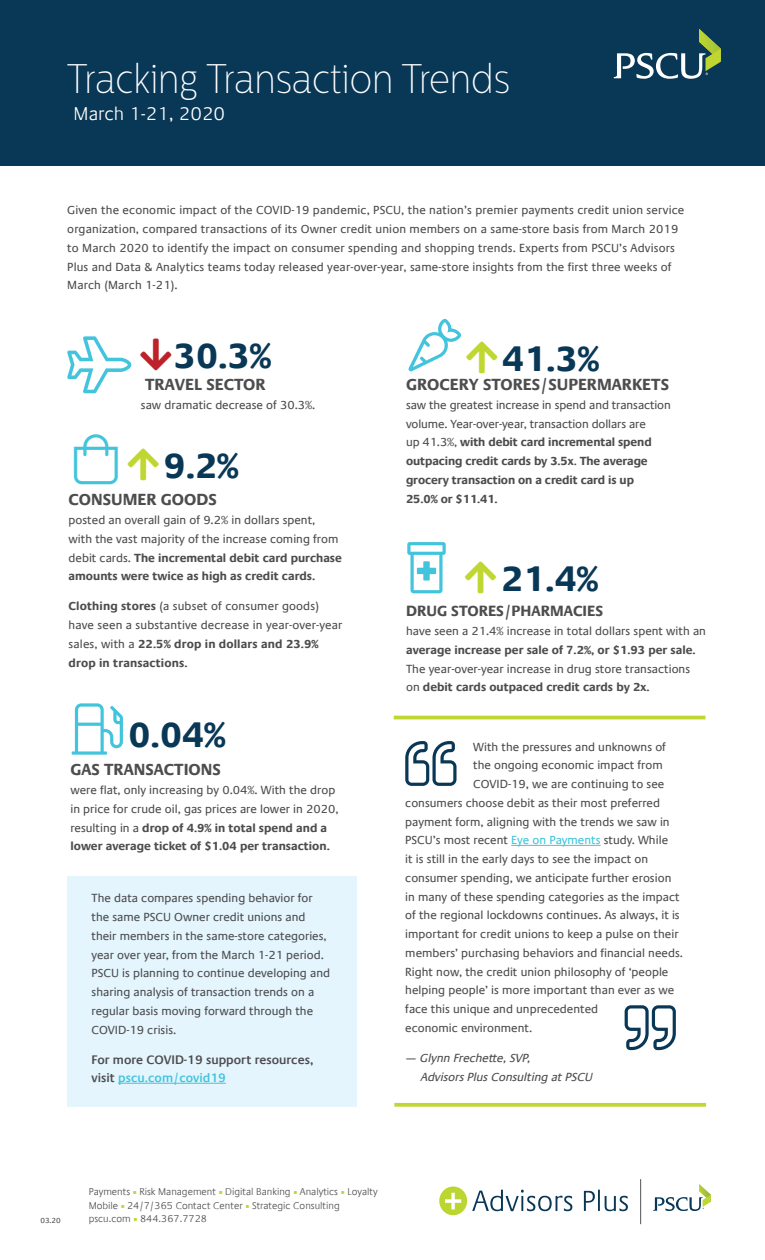
<style>
.page{position:relative;width:765px;height:1260px;background:#fff}
.page>*{position:absolute;margin:0;border:0;box-sizing:border-box;transform-origin:0 0}
.t1{font:300 56.88px "Font Awesome 5 Pro";color:#42c4dd}
.t2{font:300 51.25px "Font Awesome 5 Pro";color:#093756}
.t3{font:100 41.25px "Centrale Sans Cnd";color:#fff}
.t4{font:700 35.88px "Praxis Com";color:#093756}
.t5{font:300 18.75px "Praxis Com";color:#fff}
.t6{font:700 16.25px "Praxis Com";color:#4d4d4f}
.t7{font:700 15px "Praxis Com";color:#4d4d4f}
.t8{font:600 12.5px/18.8px "Praxis Com";color:#4d4d4f}
.t9{font:11.88px/18.8px "Praxis Com";color:#4d4d4f}
.t10{font:700 11.88px/18.8px "Praxis Com";letter-spacing:-.01em;color:#4d4d4f}
.t11{font:italic 11.88px/18.8px "Praxis Com";color:#4d4d4f}
.t12{font:300 10px/13.8px "Praxis Com";color:#4d4d4f}
.t13{font:7.5px "Praxis Com";color:#4d4d4f}
.s1{color:#bd2129}
.s2{color:#42c4dd}
.s3{color:#bfd730}
.s4{font-weight:700}
.s5{font-weight:400}
.s6{font-style:normal}
.s7{font-family:"Minion Pro";font-weight:400;color:#bfd730}
</style>
<div class="page">
<div style="left:67px;top:876px;width:290px;height:231px;background:#e4f5fd"></div>
<div style="left:0;top:0;width:765px;height:166px;background:#093756"></div>
<hr style="left:118px;top:1083px;width:108px;height:1px;background:#42c4dd">
<hr style="left:511px;top:845px;width:90px;height:1px;background:#42c4dd">
<hr style="left:394px;top:716px;width:311px;height:3px;background:#bfd730">
<svg style="left:394px;top:1103px;width:312px;height:4px"></svg>
<svg style="left:614px;top:29px;width:107px;height:50px"></svg>
<svg style="left:584px;top:1191px;width:11px;height:20px"></svg>
<hr style="left:598px;top:1190px;width:2px;height:21px;background:#093756">
<svg style="left:605px;top:1196px;width:23px;height:15px"></svg>
<hr style="left:640px;top:1179px;width:1px;height:45px;background:#4d4d4f">
<svg style="left:653px;top:1184px;width:58px;height:27px"></svg>
<svg style="left:439px;top:1187px;width:133px;height:28px"></svg>
<h3 class="t3" style="left:67px;top:56px;width:445px">Tracking Transaction Trends</h3>
<h3 class="t5" style="left:74px;top:103px;width:153px">March 1-21, 2020</h3>
<p class="t9" style="left:67px;top:201px;width:619px">Given the economic impact of the COVID-19 pandemic, PSCU, the nation’s premier payments credit union service organization, compared transactions of its Owner credit union members on a same-store basis from March 2019 to March 2020 to identify the impact on consumer spending and shopping trends. Experts from PSCU’s Advisors Plus and Data &amp; Analytics teams today released year-over-year, same-store insights from the first three weeks of March (March 1-21).</p>
<h1 class="t1" style="left:67px;top:336px;width:66px">●■</h1>
<h3 class="t4" style="left:140px;top:335px;width:133px"><span class="s1">□□■</span>30.3%</h3>
<h3 class="t6" style="left:145px;top:375px;width:122px">TRAVEL SECTOR</h3>
<p class="t9" style="left:141px;top:396px;width:176px">saw dramatic decrease of 30.3%.</p>
<h3 class="t4" style="left:74px;top:444px;width:166px"><span class="s2">▲□■</span> <span class="s3">□◆</span>9.2%</h3>
<h3 class="t6" style="left:69px;top:490px;width:150px">CONSUMER GOODS</h3>
<p class="t9" style="left:69px;top:511px;width:275px">posted an overall gain of 9.2% in dollars spent,<br>with the vast majority of the increase coming from debit cards. <span class="s4">The incremental debit card purchase amounts were twice as high as credit cards.</span></p>
<p class="t9" style="left:69px;top:597px;width:276px"><span class="s4">Clothing stores</span> (a subset of consumer goods) have seen a substantive decrease in year-over-year sales, with a <span class="s4">22.5% drop in dollars and 23.9% drop in transactions.</span></p>
<h3 class="t4" style="left:128px;top:713px;width:99px">0.04%</h3>
<h3 class="t6" style="left:70px;top:760px;width:152px">GAS TRANSACTIONS</h3>
<p class="t9" style="left:70px;top:781px;width:270px">were flat, only increasing by 0.04%. With the drop in price for crude oil, gas prices are lower in 2020, resulting in a <span class="s4">drop of 4.9% in total spend and a lower average ticket of $1.04 per transaction.</span></p>
<p class="t9" style="left:92px;top:889px;width:240px">The data compares spending behavior for the same PSCU Owner credit unions and their members in the same-store categories, year over year, from the March 1-21 period.<br>PSCU is planning to continue developing and sharing analysis of transaction trends on a regular basis moving forward through the COVID-19 crisis.</p>
<p class="t8" style="left:92px;top:1050px;width:223px">For more COVID-19 support resources, visit <span class="s2">pscu.com/covid19</span></p>
<h3 class="t4" style="left:409px;top:337px;width:192px"><sup>□▼</sup><span class="s3">□◆</span>41.3%</h3>
<h3 class="t6" style="left:406px;top:375px;width:265px">GROCERY STORES/SUPERMARKETS</h3>
<p class="t10" style="left:406px;top:395px;width:266px"><span class="s5">saw the greatest increase in spend and transaction volume. Year-over-year, transaction dollars are<br>up 41.3%,</span> with debit card incremental spend outpacing credit cards by 3.5x<span class="s5">.</span> The average grocery transaction on a credit card is up<br>25.0% or $11.41.</p>
<h3 class="t4" style="left:407px;top:558px;width:193px"><span class="s2">▲▼□■□▼▼●●▼</span> <span class="s3">□◆</span>21.4%</h3>
<p class="t7" style="left:406px;top:602px;width:199px">DRUG STORES/PHARMACIES</p>
<p class="t9" style="left:406px;top:622px;width:301px">have seen a 21.4% increase in total dollars spent with an</p>
<p class="t10" style="left:406px;top:640px;width:291px">average increase per sale of 7.2%, or $1.93 per sale.</p>
<p class="t9" style="left:406px;top:659px;width:286px">The year-over-year increase in drug store transactions on <span class="s4">debit cards outpaced credit cards by 2x.</span></p>
<h2 class="t2" style="left:405px;top:738px;width:53px">❑◆□▼●▼</h2>
<p class="t9" style="left:473px;top:737px;width:194px">With the pressures and unknowns of</p>
<p class="t9" style="left:473px;top:756px;width:191px">the ongoing economic impact from</p>
<p class="t9" style="left:473px;top:775px;width:193px">COVID-19, we are continuing to see</p>
<p class="t9" style="left:405px;top:794px;width:256px">consumers choose debit as their most preferred</p>
<p class="t9" style="left:405px;top:812px;width:266px">payment form, aligning with the trends we saw in</p>
<p class="t9" style="left:405px;top:831px;width:264px">PSCU’s most recent <span class="s2">Eye on Payments</span> study. While</p>
<p class="t9" style="left:405px;top:850px;width:245px">it is still in the early days to see the impact on</p>
<p class="t9" style="left:405px;top:869px;width:268px">consumer spending, we anticipate further erosion</p>
<p class="t9" style="left:405px;top:887px;width:276px">in many of these spending categories as the impact</p>
<p class="t9" style="left:405px;top:906px;width:276px">of the regional lockdowns continues. As always, it is</p>
<p class="t9" style="left:405px;top:925px;width:275px">important for credit unions to keep a pulse on their</p>
<p class="t9" style="left:405px;top:944px;width:279px">members’ purchasing behaviors and financial needs.</p>
<p class="t9" style="left:405px;top:962px;width:265px">Right now, the credit union philosophy of ‘people</p>
<p class="t9" style="left:405px;top:981px;width:270px">helping people’ is more important than ever as we</p>
<p class="t9" style="left:405px;top:1000px;width:194px">face this unique and unprecedented</p>
<p class="t9" style="left:405px;top:1019px;width:129px">economic environment.</p>
<p class="t11" style="left:421px;top:1049px;width:173px;text-indent:-16px"><span class="s6">—</span> Glynn Frechette, SVP,<br>Advisors Plus Consulting at PSCU</p>
<h2 class="t2" style="left:625px;top:1002px;width:53px">❑◆□▼▼</h2>
<p class="t13" style="left:40px;top:1217px;width:22px">03.20</p>
<p class="t12" style="left:89px;top:1185px;width:290px">Payments <span class="s7">■</span> Risk Management <span class="s7">■</span> Digital Banking <span class="s7">■</span> Analytics <span class="s7">■</span> Loyalty<br>Mobile <span class="s7">■</span> 24/7/365 Contact Center <span class="s7">■</span> Strategic Consulting pscu.com <span class="s7">■</span> 844.367.7728</p>
</div>
